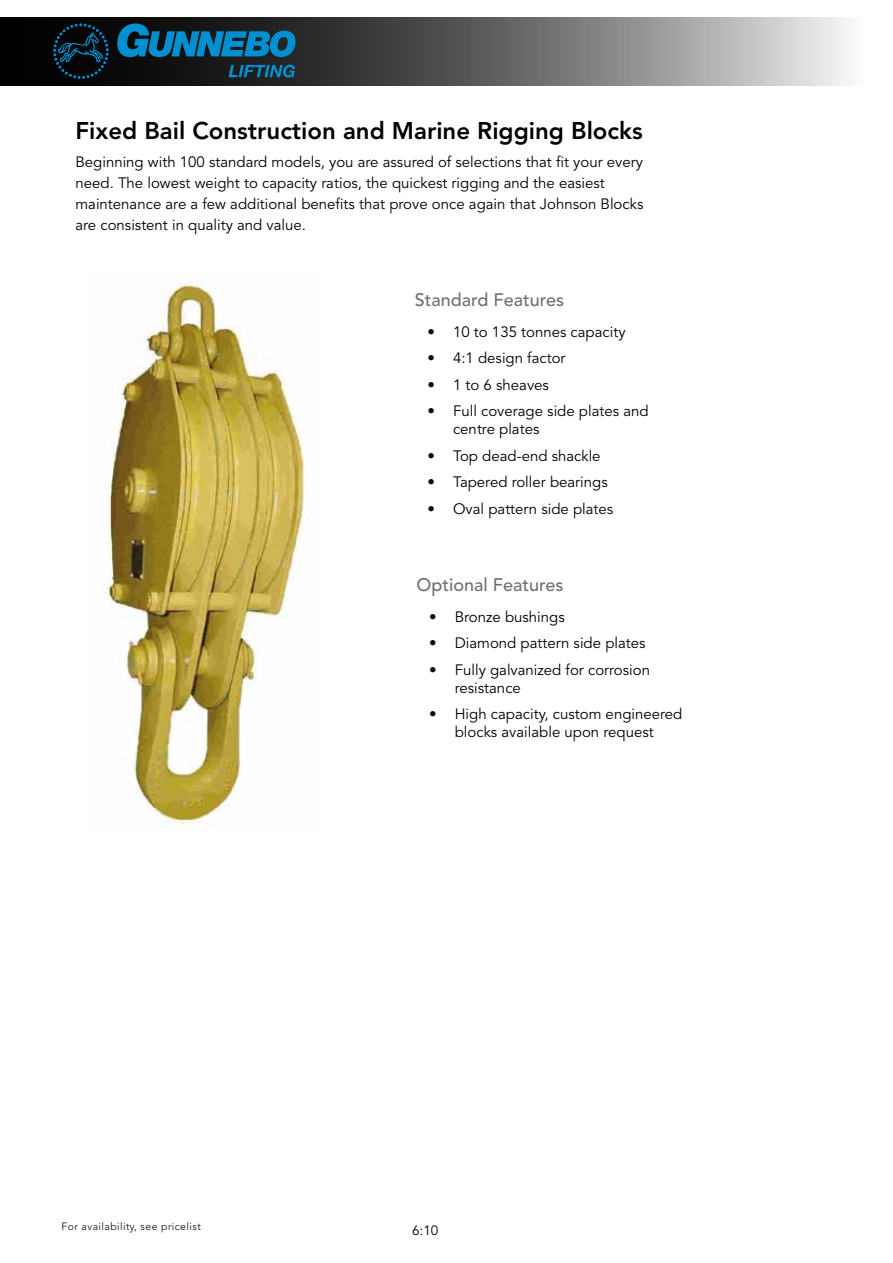
<style>
.page{position:relative;width:893px;height:1263px;background:#fff}
.page>*{position:absolute;margin:0;border:0;box-sizing:border-box;transform-origin:0 0}
.t1{font:800 24px "Avenir LT Std";color:#000}
.t2{font:500 18px "Avenir LT Std";color:#707172}
.t3{font:15px/21px "Avenir LT Std";color:#000}
.t4{font:13.5px "Avenir LT Std";color:#000}
.t5{font:300 10.5px "Avenir LT Std";letter-spacing:.04em;color:#000}
</style>
<div class="page">
<svg style="left:0;top:17px;width:850px;height:68px;background:#676767"></svg>
<svg style="left:117px;top:24px;width:178px;height:33px;background:#095b81"></svg>
<svg style="left:53px;top:23px;width:56px;height:56px;background:#041d28"></svg>
<svg style="left:229px;top:65px;width:66px;height:13px"></svg>
<img style="left:102px;top:272px;width:203px;height:553px">
<h1 class="t1" style="left:75px;top:116px;width:569px">Fixed Bail Construction and Marine Rigging Blocks</h1>
<p class="t3" style="left:75px;top:151px;width:569px">Beginning with 100 standard models, you are assured of selections that fit your every need. The lowest weight to capacity ratios, the quickest rigging and the easiest maintenance are a few additional benefits that prove once again that Johnson Blocks are consistent in quality and value.</p>
<p class="t2" style="left:415px;top:290px;width:151px">Standard Features</p>
<p class="t3" style="left:428px;top:322px;width:200px">• 10 to 135 tonnes capacity</p>
<p class="t3" style="left:428px;top:348px;width:140px">• 4:1 design factor</p>
<p class="t3" style="left:428px;top:375px;width:123px">• 1 to 6 sheaves</p>
<p class="t3" style="left:453px;top:403px;width:197px;line-height:18px;text-indent:-26px">• Full coverage side plates and centre plates</p>
<p class="t3" style="left:428px;top:446px;width:175px">• Top dead-end shackle</p>
<p class="t3" style="left:428px;top:472px;width:182px">• Tapered roller bearings</p>
<p class="t3" style="left:428px;top:499px;width:187px">• Oval pattern side plates</p>
<p class="t5" style="left:62px;top:1220px;width:141px">For availability, see pricelist</p>
<p class="t2" style="left:416px;top:574px;width:149px">Optional Features</p>
<p class="t3" style="left:429px;top:606px;width:137px">• Bronze bushings</p>
<p class="t3" style="left:429px;top:633px;width:218px">• Diamond pattern side plates</p>
<p class="t3" style="left:455px;top:661px;width:197px;line-height:18px;text-indent:-26px">• Fully galvanized for corrosion resistance</p>
<p class="t3" style="left:429px;top:705px;width:255px;line-height:18px;text-align:center">• High capacity, custom engineered blocks available upon request</p>
<p class="t4" style="left:412px;top:1222px;width:28px">6:10</p>
</div>
